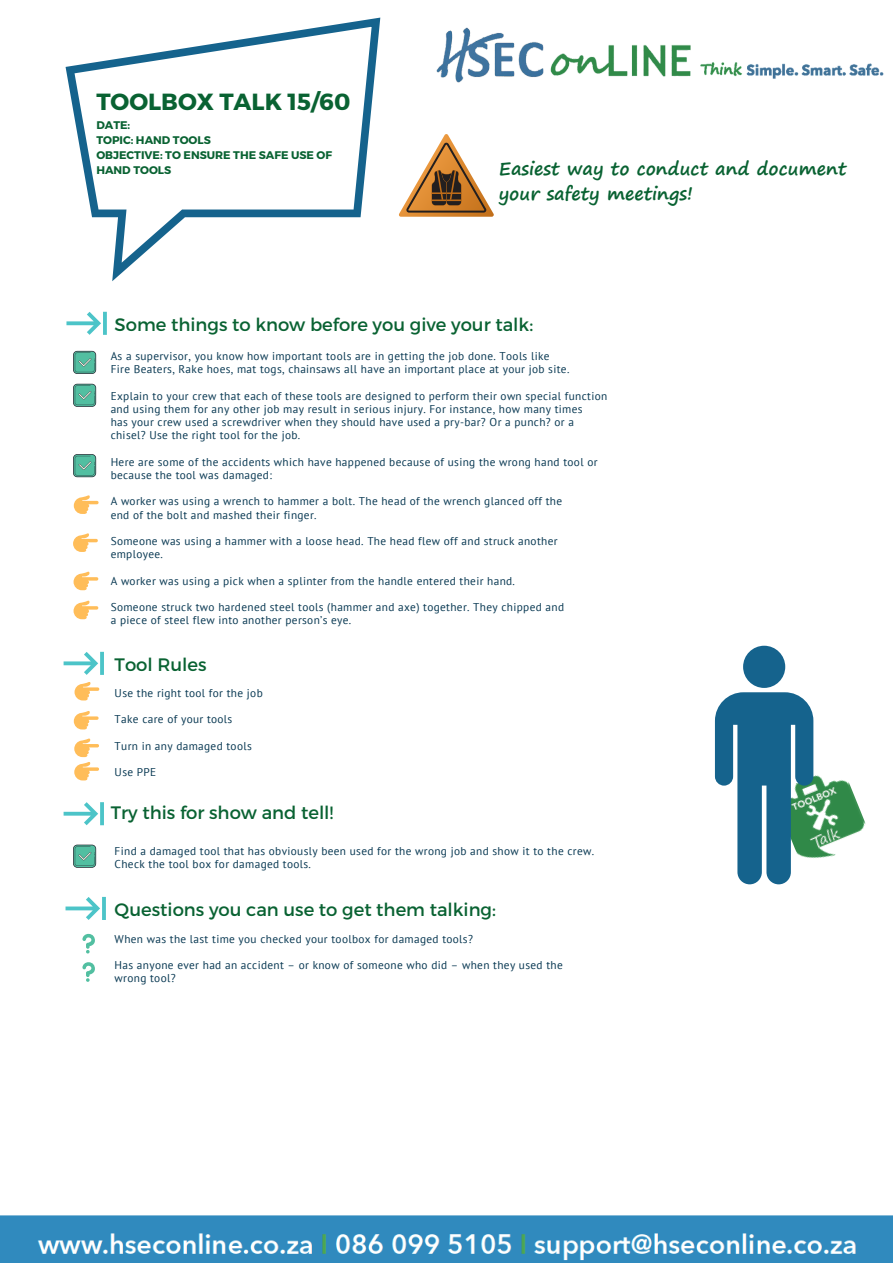
<style>
.page{position:relative;width:893px;height:1263px;background:#fff}
.page>*{position:absolute;margin:0;border:0;box-sizing:border-box;transform-origin:0 0}
.t1{font:700 23.33px "Montserrat";color:#096232}
.t2{font:18px "Montserrat";color:#096232}
.t3{font:700 18px/24.8px "Segoe Print";color:#096232}
.t4{font:11.32px/13.2px "PT Sans";letter-spacing:.03em;color:#083852}
.t5{font:700 11.1px/15.2px "Montserrat";color:#096232}
</style>
<div class="page">
<img style="left:436px;top:27px;width:448px;height:56px">
<img style="left:813px;top:765px;width:53px;height:93px">
<div style="left:743px;top:646px;width:42px;height:42px;background:#15638d;border-radius:50%"></div>
<svg style="left:715px;top:692px;width:98px;height:192px"></svg>
<svg style="left:66px;top:18px;width:314px;height:263px"></svg>
<svg style="left:66px;top:312px;width:41px;height:23px"></svg>
<img style="left:0;top:1215px;width:893px;height:48px">
<svg style="left:399px;top:134px;width:95px;height:83px"></svg>
<svg style="left:73px;top:351px;width:23px;height:23px"></svg>
<svg style="left:74px;top:495px;width:25px;height:19px"></svg>
<svg style="left:73px;top:533px;width:25px;height:19px"></svg>
<svg style="left:64px;top:652px;width:40px;height:23px"></svg>
<svg style="left:64px;top:802px;width:40px;height:23px"></svg>
<svg style="left:82px;top:934px;width:13px;height:19px"></svg>
<svg style="left:82px;top:962px;width:13px;height:20px"></svg>
<svg style="left:73px;top:384px;width:23px;height:23px"></svg>
<svg style="left:74px;top:571px;width:24px;height:19px"></svg>
<svg style="left:73px;top:454px;width:23px;height:23px"></svg>
<svg style="left:74px;top:600px;width:24px;height:19px"></svg>
<svg style="left:75px;top:682px;width:24px;height:18px"></svg>
<svg style="left:74px;top:711px;width:25px;height:18px"></svg>
<svg style="left:74px;top:738px;width:25px;height:42px"></svg>
<svg style="left:73px;top:845px;width:23px;height:23px"></svg>
<svg style="left:66px;top:897px;width:40px;height:23px"></svg>
<h1 class="t1" style="left:96px;top:86px;width:255px">TOOLBOX TALK 15/60</h1>
<p class="t5" style="left:96px;top:117px;width:237px">DATE:<br>TOPIC: HAND TOOLS<br>OBJECTIVE: TO ENSURE THE SAFE USE OF<br>HAND TOOLS</p>
<h2 class="t3" style="left:499px;top:156px;width:349px">Easiest way to conduct and document your safety meetings!</h2>
<h2 class="t2" style="left:115px;top:312px;width:420px">Some things to know before you give your talk:</h2>
<p class="t4" style="left:111px;top:349px;width:460px">As a supervisor, you know how important tools are in getting the job done. Tools like<br>Fire Beaters, Rake hoes, mat togs, chainsaws all have an important place at your job site.</p>
<p class="t4" style="left:111px;top:389px;width:498px">Explain to your crew that each of these tools are designed to perform their own special function and using them for any other job may result in serious injury. For instance, how many times<br>has your crew used a screwdriver when they should have used a pry-bar? Or a punch? or a chisel? Use the right tool for the job.</p>
<p class="t4" style="left:111px;top:455px;width:488px">Here are some of the accidents which have happened because of using the wrong hand tool or because the tool was damaged:</p>
<p class="t4" style="left:111px;top:495px;width:453px">A worker was using a wrench to hammer a bolt. The head of the wrench glanced off the end of the bolt and mashed their finger.</p>
<p class="t4" style="left:111px;top:534px;width:448px">Someone was using a hammer with a loose head. The head flew off and struck another employee.</p>
<p class="t4" style="left:111px;top:574px;width:406px">A worker was using a pick when a splinter from the handle entered their hand.</p>
<p class="t4" style="left:111px;top:600px;width:455px">Someone struck two hardened steel tools (hammer and axe) together. They chipped and a piece of steel flew into another person’s eye.</p>
<h2 class="t2" style="left:115px;top:652px;width:93px">Tool Rules</h2>
<p class="t4" style="left:115px;top:686px;width:150px">Use the right tool for the job</p>
<p class="t4" style="left:115px;top:712px;width:119px">Take care of your tools</p>
<p class="t4" style="left:115px;top:739px;width:139px">Turn in any damaged tools</p>
<p class="t4" style="left:115px;top:765px;width:43px">Use PPE</p>
<h2 class="t2" style="left:111px;top:801px;width:224px">Try this for show and tell!</h2>
<p class="t4" style="left:115px;top:844px;width:481px">Find a damaged tool that has obviously been used for the wrong job and show it to the crew.<br>Check the tool box for damaged tools.</p>
<h2 class="t2" style="left:115px;top:898px;width:383px">Questions you can use to get them talking:</h2>
<p class="t4" style="left:115px;top:932px;width:360px">When was the last time you checked your toolbox for damaged tools?</p>
<p class="t4" style="left:115px;top:958px;width:449px">Has anyone ever had an accident – or know of someone who did – when they used the wrong tool?</p>
</div>
